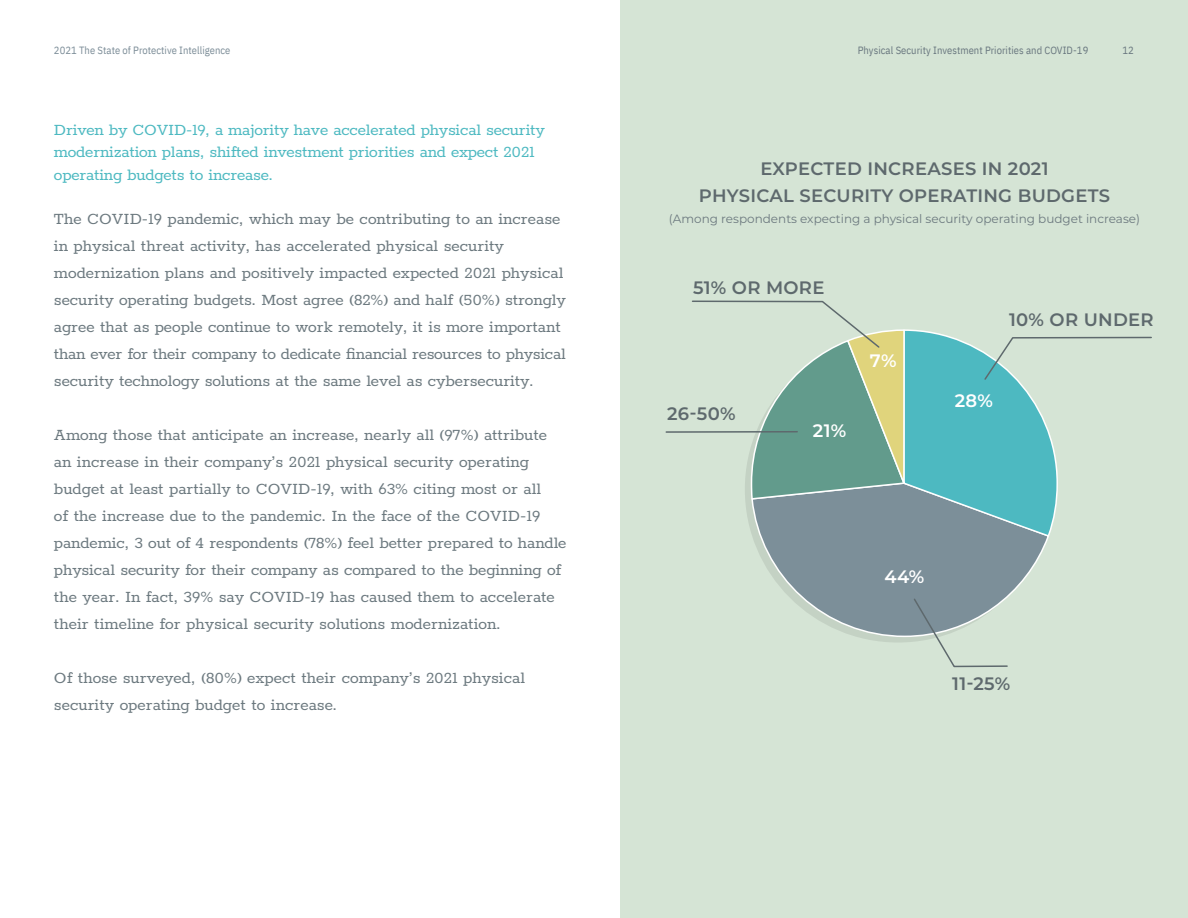
<style>
.page{position:relative;width:1188px;height:918px;background:#fff}
.page>*{position:absolute;margin:0;border:0;box-sizing:border-box;transform-origin:0 0}
.t1{font:18px/27px "Rokkitt";color:#6c797f}
.t2{font:18px/22.5px "Rokkitt";letter-spacing:-.01em;color:#4db9c1}
.t3{font:600 18px/27px "Montserrat";letter-spacing:.015em;color:#5e696d;text-align:center}
.t4{font:600 18px "Montserrat";color:#fff}
.t5{font:12px "Montserrat";color:#6c797f}
.t6{font:10.5px "IBM Plex Sans Cond";letter-spacing:.005em;color:#69777f}
.t7{font:10.5px "IBM Plex Sans Cond";letter-spacing:.005em;color:#7b8c97}
</style>
<div class="page">
<div style="left:621px;top:0;width:567px;height:918px;background:#d5e4d5"></div>
<svg style="left:753px;top:538px;width:295px;height:100px"></svg>
<svg style="left:692px;top:300px;width:460px;height:238px"></svg>
<hr style="left:666px;top:431px;width:131px;height:2px;background:#5e696d">
<svg style="left:912px;top:597px;width:97px;height:71px"></svg>
<p class="t7" style="left:54px;top:46px;width:178px">2021 The State of Protective Intelligence</p>
<p class="t6" style="left:858px;top:46px;width:232px">Physical Security Investment Priorities and COVID-19</p>
<p class="t6" style="left:1123px;top:46px;width:13px">12</p>
<p class="t2" style="left:54px;top:117px;width:492px">Driven by COVID-19, a majority have accelerated physical security modernization plans, shifted investment priorities and expect 2021 operating budgets to increase.</p>
<p class="t1" style="left:54px;top:204px;width:513px">The COVID-19 pandemic, which may be contributing to an increase in physical threat activity, has accelerated physical security modernization plans and positively impacted expected 2021 physical security operating budgets. Most agree (82%) and half (50%) strongly agree that as people continue to work remotely, it is more important than ever for their company to dedicate financial resources to physical security technology solutions at the same level as cybersecurity.</p>
<p class="t1" style="left:54px;top:420px;width:514px">Among those that anticipate an increase, nearly all (97%) attribute an increase in their company’s 2021 physical security operating budget at least partially to COVID-19, with 63% citing most or all<br>of the increase due to the pandemic. In the face of the COVID-19 pandemic, 3 out of 4 respondents (78%) feel better prepared to handle physical security for their company as compared to the beginning of the year. In fact, 39% say COVID-19 has caused them to accelerate their timeline for physical security solutions modernization.</p>
<p class="t1" style="left:54px;top:663px;width:473px">Of those surveyed, (80%) expect their company’s 2021 physical security operating budget to increase.</p>
<p class="t3" style="left:699px;top:156px;width:413px">EXPECTED INCREASES IN 2021<br>PHYSICAL SECURITY OPERATING BUDGETS</p>
<p class="t5" style="left:669px;top:214px;width:473px">(Among respondents expecting a physical security operating budget increase)</p>
<p class="t3" style="left:693px;top:275px;width:133px">51% OR MORE</p>
<p class="t3" style="left:667px;top:401px;width:70px">26-50%</p>
<p class="t4" style="left:813px;top:424px;width:35px">21%</p>
<p class="t4" style="left:870px;top:354px;width:28px">7%</p>
<p class="t3" style="left:1009px;top:307px;width:146px">10% OR UNDER</p>
<p class="t4" style="left:955px;top:394px;width:40px">28%</p>
<p class="t4" style="left:885px;top:569px;width:41px">44%</p>
<p class="t3" style="left:952px;top:671px;width:60px">11-25%</p>
</div>
